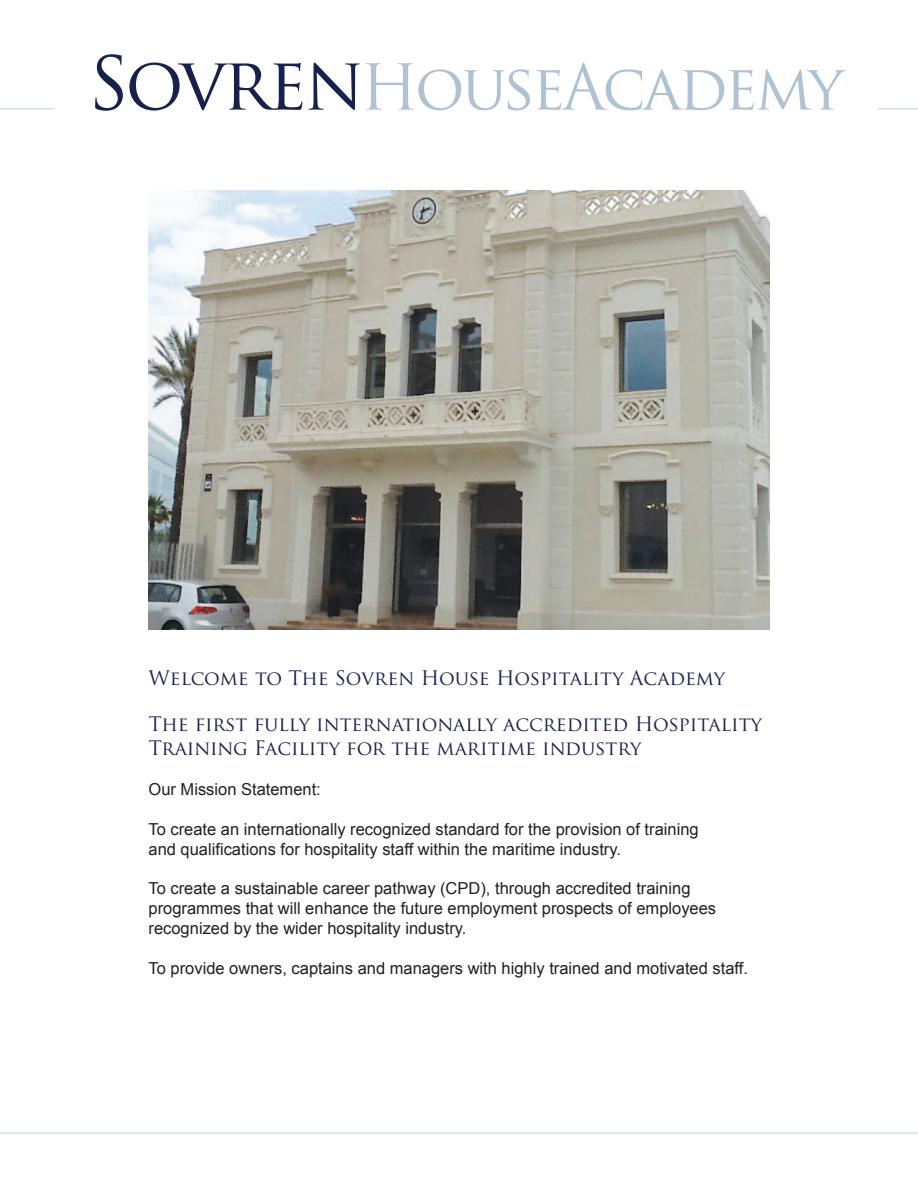
<style>
.page{position:relative;width:918px;height:1188px;background:#fff}
.page>*{position:absolute;margin:0;border:0;box-sizing:border-box;transform-origin:0 0}
.t1{font:61.5px "Trajan Pro";letter-spacing:-.05em;color:#afc2d4}
.t2{font:19.5px/23.4px "Trajan Pro";color:#17214e}
.t3{font:16.5px/19.8px "Arial";color:#231f20}
.s1{font-size:72px;color:#17214e}
</style>
<div class="page">
<img style="left:148px;top:190px;width:622px;height:439px">
<h1 class="t1" style="left:88px;top:63px;width:757px"><span class="s1">Sovren</span>HouseAcademy</h1>
<p class="t2" style="left:148px;top:668px;width:578px">Welcome to The Sovren House Hospitality Academy</p>
<p class="t2" style="left:148px;top:715px;width:615px">The first fully internationally accredited Hospitality<br>Training Facility for the maritime industry</p>
<p class="t3" style="left:148px;top:780px;width:174px">Our Mission Statement:</p>
<p class="t3" style="left:148px;top:819px;width:552px">To create an internationally recognized standard for the provision of training and qualifications for hospitality staff within the maritime industry.</p>
<p class="t3" style="left:149px;top:879px;width:569px">To create a sustainable career pathway (CPD), through accredited training programmes that will enhance the future employment prospects of employees recognized by the wider hospitality industry.</p>
<p class="t3" style="left:149px;top:958px;width:601px">To provide owners, captains and managers with highly trained and motivated staff.</p>
</div>
